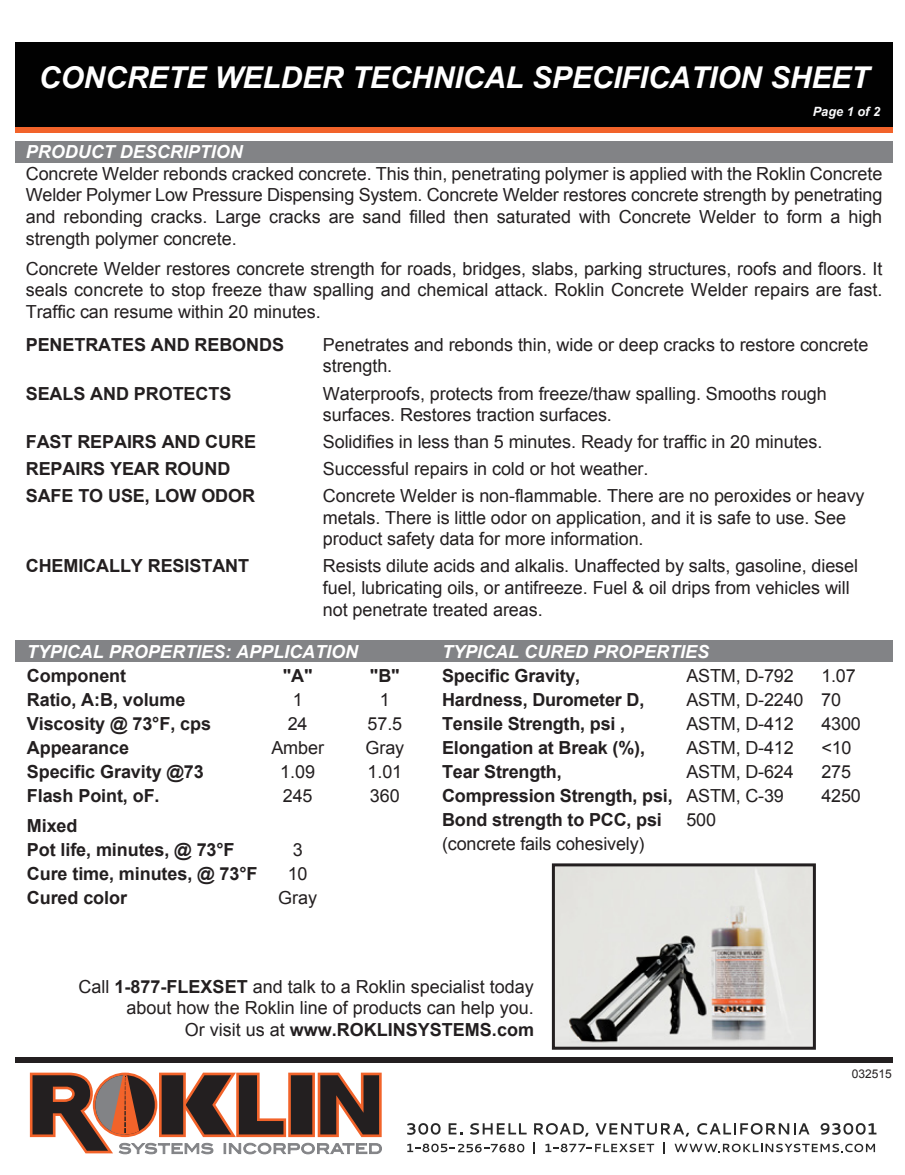
<style>
.page{position:relative;width:905px;height:1175px;background:#fff}
.page>*{position:absolute;margin:0;border:0;box-sizing:border-box;transform-origin:0 0}
.t1{font:italic 700 30px "Arial";letter-spacing:-.005em;color:#fff}
.t2{font:18px/21.6px "Arial";letter-spacing:-.005em;color:#231f20}
.t3{font:700 18px/24px "Arial";letter-spacing:-.005em;color:#231f20}
.t4{font:italic 700 18px/24px "Arial";color:#fff}
.t5{font:italic 700 12.75px "Arial";color:#fafafb}
.t6{font:12px "Arial";color:#231f20}
.s1{font-weight:700;font-style:italic;color:#fff}
.s2{font-style:normal;color:#231f20}
.s3{font-weight:400}
.s4{font-weight:700}
</style>
<div class="page">
<div style="left:15px;top:42px;width:877px;height:85px;background:#010101"></div>
<div style="left:15px;top:127px;width:877px;height:6px;background:#f2632a"></div>
<div style="left:15px;top:1057px;width:877px;height:6px;background:#231f20"></div>
<svg style="left:407px;top:1123px;width:33px;height:11px"></svg>
<svg style="left:448px;top:1123px;width:14px;height:11px"></svg>
<svg style="left:470px;top:1123px;width:56px;height:11px"></svg>
<svg style="left:534px;top:1123px;width:54px;height:13px"></svg>
<svg style="left:595px;top:1123px;width:94px;height:13px"></svg>
<svg style="left:697px;top:1123px;width:112px;height:11px"></svg>
<svg style="left:820px;top:1123px;width:56px;height:11px"></svg>
<svg style="left:533px;top:1142px;width:1px;height:12px"></svg>
<svg style="left:545px;top:1143px;width:109px;height:9px"></svg>
<svg style="left:663px;top:1142px;width:1px;height:12px"></svg>
<svg style="left:674px;top:1143px;width:201px;height:9px"></svg>
<svg style="left:407px;top:1143px;width:117px;height:9px"></svg>
<svg style="left:30px;top:1072px;width:352px;height:82px"></svg>
<div style="left:15px;top:640px;width:877px;height:21px;background:#828386"></div>
<div style="left:15px;top:141px;width:877px;height:21px;background:#828386"></div>
<img style="left:556px;top:867px;width:255px;height:178px">
<div style="left:552px;top:863px;width:263px;height:186px;border:3px solid #231f20"></div>
<p class="t1" style="left:39px;top:58px;width:832px">CONCRETE WELDER TECHNICAL SPECIFICATION SHEET</p>
<p class="t5" style="left:812px;top:103px;width:69px">Page 1 of 2</p>
<p class="t2" style="left:26px;top:141px;width:858px"><span class="s1">PRODUCT DESCRIPTION<br></span>Concrete Welder rebonds cracked concrete. This thin, penetrating polymer is applied with the Roklin Concrete Welder Polymer Low Pressure Dispensing System. Concrete Welder restores concrete strength by penetrating and rebonding cracks. Large cracks are sand filled then saturated with Concrete Welder to form a high strength polymer concrete.</p>
<p class="t2" style="left:26px;top:258px;width:858px;text-align:justify">Concrete Welder restores concrete strength for roads, bridges, slabs, parking structures, roofs and floors. It seals concrete to stop freeze thaw spalling and chemical attack. Roklin Concrete Welder repairs are fast.<br>Traffic can resume within 20 minutes.</p>
<p class="t3" style="left:26px;top:333px;width:260px">PENETRATES AND REBONDS</p>
<p class="t2" style="left:323px;top:334px;width:547px">Penetrates and rebonds thin, wide or deep cracks to restore concrete strength.</p>
<p class="t3" style="left:26px;top:382px;width:207px">SEALS AND PROTECTS</p>
<p class="t2" style="left:323px;top:382px;width:505px">Waterproofs, protects from freeze/thaw spalling. Smooths rough surfaces. Restores traction surfaces.</p>
<p class="t3" style="left:26px;top:430px;width:232px">FAST REPAIRS AND CURE</p>
<p class="t2" style="left:323px;top:431px;width:501px">Solidifies in less than 5 minutes. Ready for traffic in 20 minutes.</p>
<p class="t3" style="left:26px;top:457px;width:206px">REPAIRS YEAR ROUND</p>
<p class="t2" style="left:323px;top:458px;width:327px">Successful repairs in cold or hot weather.</p>
<p class="t3" style="left:26px;top:484px;width:231px">SAFE TO USE, LOW ODOR</p>
<p class="t2" style="left:323px;top:485px;width:543px">Concrete Welder is non-flammable. There are no peroxides or heavy metals. There is little odor on application, and it is safe to use. See product safety data for more information.</p>
<p class="t3" style="left:26px;top:554px;width:225px">CHEMICALLY RESISTANT</p>
<p class="t2" style="left:323px;top:555px;width:536px">Resists dilute acids and alkalis. Unaffected by salts, gasoline, diesel fuel, lubricating oils, or antifreeze. Fuel &amp; oil drips from vehicles will not penetrate treated areas.</p>
<p class="t4" style="left:27px;top:641px;width:333px">TYPICAL PROPERTIES: APPLICATION<br><span class="s2">Component</span></p>
<p class="t3" style="left:283px;top:664px;width:31px">"A"</p>
<p class="t3" style="left:370px;top:664px;width:31px">"B"</p>
<p class="t3" style="left:27px;top:688px;width:160px">Ratio, A:B, volume</p>
<p class="t2" style="left:293px;top:689px;width:12px">1</p>
<p class="t2" style="left:380px;top:689px;width:12px">1</p>
<p class="t3" style="left:27px;top:712px;width:186px">Viscosity @ 73°F, cps</p>
<p class="t2" style="left:288px;top:713px;width:21px">24</p>
<p class="t2" style="left:367px;top:713px;width:36px">57.5</p>
<p class="t3" style="left:27px;top:736px;width:104px">Appearance</p>
<p class="t2" style="left:271px;top:737px;width:54px">Amber</p>
<p class="t2" style="left:365px;top:737px;width:40px">Gray</p>
<p class="t3" style="left:27px;top:760px;width:178px">Specific Gravity @73</p>
<p class="t2" style="left:280px;top:761px;width:36px">1.09</p>
<p class="t2" style="left:367px;top:761px;width:36px">1.01</p>
<p class="t3" style="left:27px;top:784px;width:134px">Flash Point, oF.</p>
<p class="t2" style="left:283px;top:785px;width:31px">245</p>
<p class="t2" style="left:370px;top:785px;width:31px">360</p>
<p class="t3" style="left:27px;top:814px;width:209px">Mixed<br>Pot life, minutes, @ 73°F</p>
<p class="t2" style="left:293px;top:839px;width:12px">3</p>
<p class="t3" style="left:27px;top:862px;width:232px">Cure time, minutes, @ 73°F</p>
<p class="t2" style="left:288px;top:863px;width:21px">10</p>
<p class="t3" style="left:27px;top:886px;width:102px">Cured color</p>
<p class="t2" style="left:278px;top:887px;width:40px">Gray</p>
<p class="t4" style="left:442px;top:640px;width:269px">TYPICAL CURED PROPERTIES<br><span class="s2">Specific Gravity,</span></p>
<p class="t2" style="left:686px;top:665px;width:109px">ASTM, D-792</p>
<p class="t2" style="left:821px;top:665px;width:36px">1.07</p>
<p class="t3" style="left:442px;top:688px;width:204px">Hardness, Durometer D,</p>
<p class="t2" style="left:686px;top:689px;width:156px">ASTM, D-2240 70</p>
<p class="t3" style="left:442px;top:712px;width:185px">Tensile Strength, psi ,</p>
<p class="t2" style="left:686px;top:713px;width:109px">ASTM, D-412</p>
<p class="t2" style="left:821px;top:713px;width:41px">4300</p>
<p class="t3" style="left:442px;top:736px;width:204px">Elongation at Break (%),</p>
<p class="t2" style="left:686px;top:737px;width:109px">ASTM, D-412</p>
<p class="t2" style="left:821px;top:737px;width:32px">&lt;10</p>
<p class="t3" style="left:442px;top:760px;width:121px">Tear Strength,</p>
<p class="t2" style="left:686px;top:761px;width:109px">ASTM, D-624</p>
<p class="t2" style="left:821px;top:761px;width:31px">275</p>
<p class="t3" style="left:442px;top:784px;width:343px">Compression Strength, psi, <span class="s3">ASTM, C-39</span></p>
<p class="t2" style="left:821px;top:785px;width:41px">4250</p>
<p class="t3" style="left:442px;top:808px;width:221px">Bond strength to PCC, psi</p>
<p class="t2" style="left:686px;top:809px;width:31px">500</p>
<p class="t2" style="left:442px;top:833px;width:204px">(concrete fails cohesively)</p>
<p class="t2" style="left:79px;top:975px;width:457px;text-align:right">Call <span class="s4">1-877-FLEXSET</span> and talk to a Roklin specialist today about how the Roklin line of products can help you.<br>Or visit us at <span class="s4">www.ROKLINSYSTEMS.com</span></p>
<p class="t6" style="left:851px;top:1066px;width:42px">032515</p>
</div>
